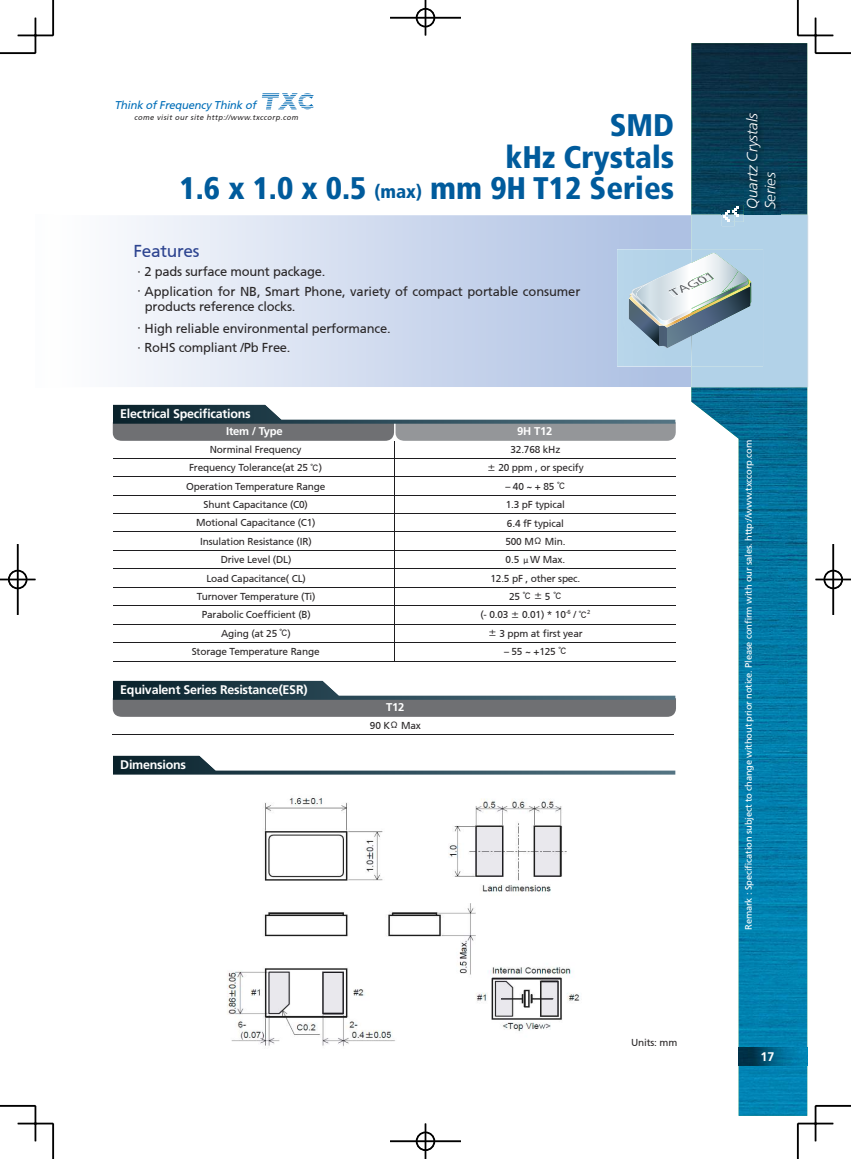
<style>
.page{position:relative;width:851px;height:1159px;background:#fff}
.page>*{position:absolute;margin:0;border:0;box-sizing:border-box;transform-origin:0 0}
.t1{font:900 condensed 31.25px/31.2px "Frutiger";color:#005b9c;text-align:right}
.t2{font:17.25px "Frutiger CE";letter-spacing:-.015em;color:#2d4490}
.t3{font:italic 300 15px/18px "Frutiger CE";color:#fff}
.t4{font:12.88px/19.6px "Frutiger CE";letter-spacing:-.015em;color:#2b2829}
.t5{font:700 12.5px "Frutiger";letter-spacing:-.02em;color:#fff}
.t6{font:italic 11.25px "Frutiger CE";color:#006eb8}
.t7{font:700 11.25px "Frutiger";letter-spacing:-.02em;color:#fff}
.t8{font:10.12px/18.4px "Frutiger CE";letter-spacing:-.015em;color:#2b2829;text-align:center}
.t9{font:9.38px "Frutiger CE";letter-spacing:-.015em;color:#fff}
.t10{font:italic 7.5px "Frutiger CE";color:#2b2829}
.t11{font:5.88px "Frutiger CE";color:#2b2829}
.s1{font-size:18.75px}
.s2{font-family:"DF Hei Std W5";font-size:11.25px}
.s3{font-family:"DF Hei Std W7";font-size:8.75px}
</style>
<div class="page">
<img style="left:691px;top:43px;width:116px;height:1073px">
<img style="left:738px;top:1048px;width:69px;height:17px">
<svg style="left:262px;top:93px;width:52px;height:16px"></svg>
<div style="left:691px;top:215px;width:116px;height:172px;background:#b2d2e8"></div>
<img style="left:744px;top:111px;width:36px;height:103px">
<svg style="left:721px;top:205px;width:22px;height:21px"></svg>
<div style="left:112px;top:698px;width:564px;height:19px;background:#6f7073"></div>
<svg style="left:112px;top:422px;width:564px;height:19px;background:#848588"></svg>
<img style="left:113px;top:404px;width:562px;height:20px">
<img style="left:113px;top:680px;width:562px;height:20px">
<img style="left:113px;top:755px;width:562px;height:20px">
<hr style="left:113px;top:458px;width:562px;height:1px;background:#1e1d1f">
<hr style="left:113px;top:476px;width:562px;height:1px;background:#1e1d1f">
<hr style="left:113px;top:495px;width:562px;height:1px;background:#1e1d1f">
<hr style="left:113px;top:513px;width:562px;height:1px;background:#1e1d1f">
<hr style="left:113px;top:532px;width:562px;height:1px;background:#1e1d1f">
<hr style="left:113px;top:550px;width:562px;height:1px;background:#1e1d1f">
<hr style="left:113px;top:624px;width:562px;height:1px;background:#1e1d1f">
<hr style="left:113px;top:568px;width:562px;height:1px;background:#1e1d1f">
<hr style="left:113px;top:642px;width:562px;height:1px;background:#1e1d1f">
<hr style="left:113px;top:587px;width:562px;height:1px;background:#1e1d1f">
<hr style="left:113px;top:661px;width:562px;height:1px;background:#1e1d1f">
<hr style="left:113px;top:605px;width:562px;height:1px;background:#1e1d1f">
<hr style="left:113px;top:734px;width:561px;height:1px;background:#1e1d1f">
<hr style="left:394px;top:441px;width:1px;height:220px;background:#1e1d1f">
<div style="left:617px;top:249px;width:74px;height:117px;background:#b7d5ea"></div>
<div style="left:691px;top:249px;width:71px;height:117px;background:#b2d2e8"></div>
<img style="left:628px;top:328px;width:38px;height:20px">
<img style="left:628px;top:279px;width:123px;height:49px">
<img style="left:628px;top:298px;width:31px;height:48px">
<img style="left:666px;top:286px;width:84px;height:62px">
<img style="left:631px;top:282px;width:117px;height:43px">
<img style="left:713px;top:253px;width:33px;height:7px">
<img style="left:713px;top:260px;width:33px;height:14px">
<img style="left:632px;top:274px;width:115px;height:47px">
<img style="left:632px;top:253px;width:81px;height:41px">
<svg style="left:651px;top:279px;width:5px;height:3px"></svg>
<svg style="left:629px;top:290px;width:14px;height:14px"></svg>
<img style="left:632px;top:282px;width:19px;height:20px">
<img style="left:721px;top:271px;width:26px;height:21px">
<img style="left:667px;top:295px;width:46px;height:2px">
<svg style="left:667px;top:263px;width:46px;height:32px"></svg>
<img style="left:227px;top:798px;width:353px;height:249px">
<hr style="left:0;top:52px;width:35px;height:2px;background:#000">
<hr style="left:815px;top:52px;width:35px;height:2px;background:#000">
<hr style="left:52px;top:0;width:2px;height:35px;background:#000">
<hr style="left:52px;top:1123px;width:2px;height:36px;background:#000">
<hr style="left:796px;top:0;width:2px;height:35px;background:#000">
<hr style="left:796px;top:1123px;width:2px;height:36px;background:#000">
<hr style="left:18px;top:1122px;width:35px;height:2px;background:#000">
<hr style="left:797px;top:1122px;width:36px;height:2px;background:#000">
<hr style="left:814px;top:18px;width:2px;height:35px;background:#000">
<hr style="left:814px;top:1106px;width:2px;height:35px;background:#000">
<hr style="left:0;top:1105px;width:35px;height:1px;background:#000">
<hr style="left:815px;top:1105px;width:35px;height:1px;background:#000">
<hr style="left:18px;top:35px;width:35px;height:1px;background:#000">
<hr style="left:797px;top:35px;width:36px;height:1px;background:#000">
<hr style="left:35px;top:18px;width:1px;height:35px;background:#000">
<hr style="left:35px;top:1106px;width:1px;height:35px;background:#000">
<div style="left:415px;top:8px;width:20px;height:19px;border:2px solid #000;border-radius:50%"></div>
<hr style="left:390px;top:17px;width:71px;height:2px;background:#000">
<hr style="left:424px;top:0;width:2px;height:35px;background:#000">
<div style="left:416px;top:9px;width:18px;height:18px;border:1px solid #000;border-radius:50%"></div>
<hr style="left:390px;top:18px;width:71px;height:1px;background:#000">
<hr style="left:425px;top:0;width:1px;height:35px;background:#000">
<div style="left:415px;top:1131px;width:20px;height:20px;border:2px solid #000;border-radius:50%"></div>
<hr style="left:390px;top:1140px;width:71px;height:2px;background:#000">
<hr style="left:424px;top:1123px;width:2px;height:36px;background:#000">
<div style="left:416px;top:1132px;width:18px;height:18px;border:1px solid #000;border-radius:50%"></div>
<hr style="left:390px;top:1141px;width:71px;height:1px;background:#000">
<hr style="left:425px;top:1123px;width:1px;height:36px;background:#000">
<div style="left:8px;top:570px;width:19px;height:19px;border:2px solid #000;border-radius:50%"></div>
<hr style="left:0;top:578px;width:35px;height:2px;background:#000">
<hr style="left:17px;top:544px;width:2px;height:71px;background:#000">
<div style="left:9px;top:570px;width:18px;height:18px;border:1px solid #000;border-radius:50%"></div>
<hr style="left:0;top:579px;width:35px;height:1px;background:#000">
<hr style="left:18px;top:544px;width:1px;height:71px;background:#000">
<div style="left:823px;top:570px;width:19px;height:19px;border:2px solid #000;border-radius:50%"></div>
<hr style="left:815px;top:578px;width:35px;height:2px;background:#000">
<hr style="left:832px;top:544px;width:2px;height:71px;background:#000">
<div style="left:824px;top:570px;width:18px;height:18px;border:1px solid #000;border-radius:50%"></div>
<hr style="left:815px;top:579px;width:35px;height:1px;background:#000">
<hr style="left:832px;top:544px;width:1px;height:71px;background:#000">
<p class="t6" style="left:114px;top:99px;width:146px">Think ofFrequency Think of</p>
<p class="t10" style="left:134px;top:113px;width:167px">come visit our site http://www.txccorp.com</p>
<h1 class="t1" style="left:179px;top:112px;width:496px">SMD<br>kHz Crystals<br>1.6 x 1.0 x 0.5 <span class="s1">(max)</span> mm 9H T12 Series</h1>
<h2 class="t2" style="left:133px;top:241px;width:68px">Features</h2>
<p class="t4" style="left:133px;top:262px;width:448px"><span class="s2">．</span> 2 pads surface mount package.<br><span class="s2">．</span> Application for NB, Smart Phone, variety of compact portable consumer</p>
<p class="t4" style="left:133px;top:295px;width:258px;line-height:22.1px;text-indent:11px">products reference clocks.<br><span class="s2">．</span>High reliable environmental performance.</p>
<p class="t4" style="left:133px;top:338px;width:158px"><span class="s2">．</span>RoHS compliant /Pb Free.</p>
<p class="t5" style="left:120px;top:409px;width:132px">Electrical Specifications</p>
<p class="t7" style="left:226px;top:426px;width:58px">Item / Type</p>
<p class="t8" style="left:186px;top:440px;width:141px">Norminal Frequency<br>Frequency Tolerance(at 25 <span class="s3">℃</span>)<br>Operation Temperature Range<br>Shunt Capacitance (C0)<br>Motional Capacitance (C1)<br>Insulation Resistance (IR)<br>Drive Level (DL)<br>Load Capacitance( CL)<br>Turnover Temperature (Ti)<br>Parabolic Coefficient (B)<br>Aging (at 25 <span class="s3">℃</span>)<br>Storage Temperature Range</p>
<p class="t5" style="left:120px;top:685px;width:189px">Equivalent Series Resistance(ESR)</p>
<p class="t5" style="left:120px;top:759px;width:67px">Dimensions</p>
<p class="t7" style="left:386px;top:702px;width:20px">T12</p>
<p class="t8" style="left:370px;top:716px;width:52px">90 K<span class="s3">Ω</span> Max</p>
<p class="t7" style="left:517px;top:426px;width:37px">9H T12</p>
<p class="t8" style="left:487px;top:440px;width:98px">32.768 kHz<br><span class="s3">±</span> 20 ppm , or specify</p>
<p class="t8" style="left:480px;top:477px;width:108px">– 40 ~ + 85 <span class="s3">℃<br></span>1.3 pF typical<br>6.4 fF typical<br>500 M<span class="s3">Ω</span> Min.<br>0.5 <span class="s3">μ</span>W Max.<br>12.5 pF , other spec.<br>25 <span class="s3">℃ ±</span> 5 <span class="s3">℃<br></span>(- 0.03 <span class="s3">±</span> 0.01) * 10<sup>-6</sup> / <span class="s3">℃</span></p>
<p class="t11" style="left:587px;top:608px;width:5px">2</p>
<p class="t8" style="left:488px;top:624px;width:96px"><span class="s3">±</span> 3 ppm at first year</p>
<p class="t8" style="left:504px;top:642px;width:64px">– 55 ~ +125 <span class="s3">℃</span></p>
<p class="t8" style="left:631px;top:1033px;width:48px">Units: mm</p>
<h3 class="t3" style="left:743px;top:209px;width:98px;rotate:-90deg">Quartz Crystals<br>Series</h3>
<p class="t9" style="left:743px;top:930px;width:491px;rotate:-90deg">Remark : Specification subject to change without prior notice. Please confirm with our sales. http://www.txccorp.com</p>
<p class="t5" style="left:760px;top:1051px;width:15px">17</p>
</div>
